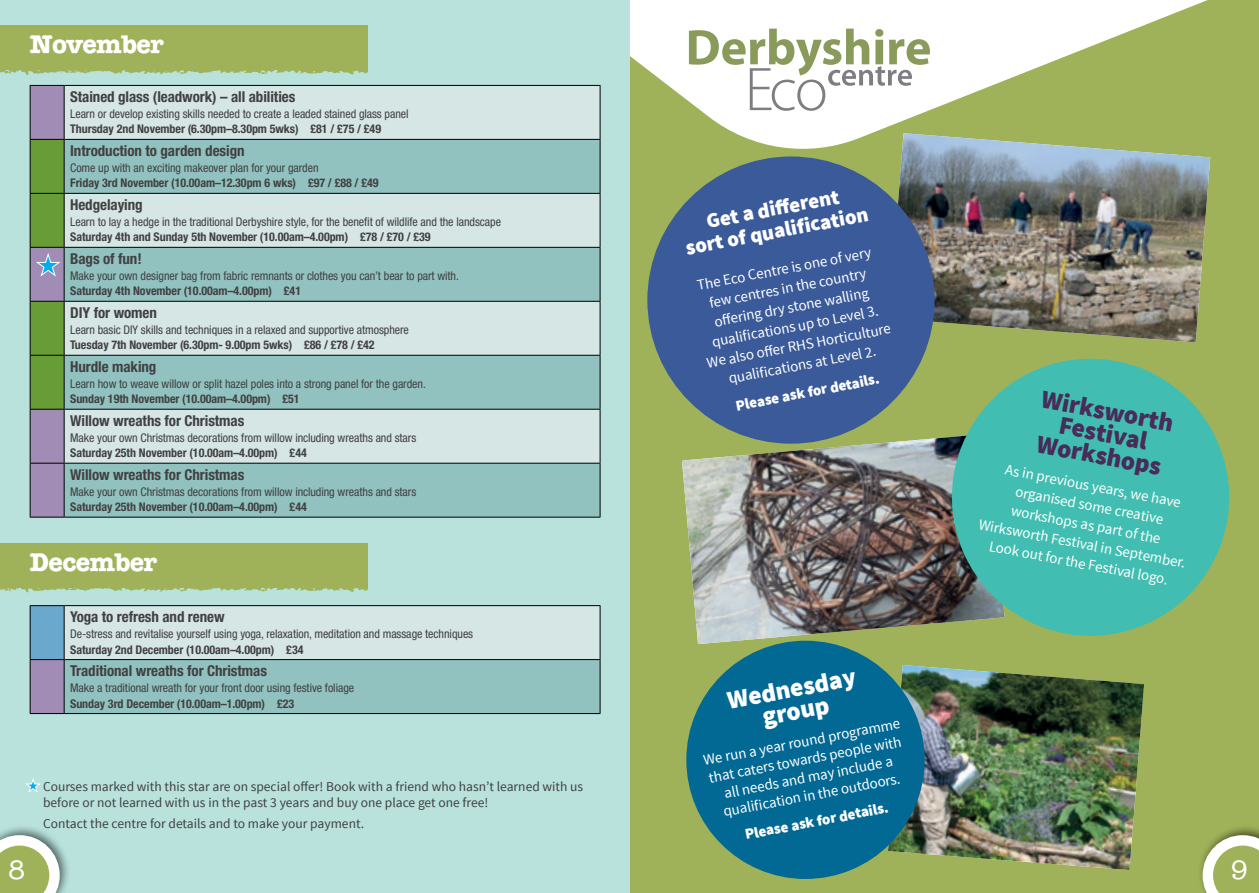
<style>
.page{position:relative;width:1259px;height:893px;background:#fff}
.page>*{position:absolute;margin:0;border:0;box-sizing:border-box;transform-origin:0 0}
.t1{font:500 27px "American Typewriter Std";color:#fff}
.t2{font:700 25.95px "American Typewriter Std";letter-spacing:-.02em;color:#fff}
.t3{font:900 25.5px/22.5px "Source Sans Pro";color:#482c59;text-align:center}
.t4{font:900 25.5px/22.5px "Source Sans Pro";color:#fff;text-align:center}
.t5{font:900 21px/22.5px "Source Sans Pro";color:#fff;text-align:center}
.t6{font:15px/19.5px "Source Sans Pro";color:#fff;text-align:center}
.t7{font:700 condensed 15px "Helvetica Neue LT Std";letter-spacing:-.005em;color:#414042}
.t8{font:900 15px "Source Sans Pro";color:#fff}
.t9{font:13.5px/16.5px "Source Sans Pro";color:#414042}
.t10{font:condensed 12px "Helvetica Neue LT Std";letter-spacing:-.005em;color:#414042}
.t11{font:700 condensed 12px "Helvetica Neue LT Std";letter-spacing:-.005em;color:#414042}
</style>
<div class="page">
<div style="left:629px;top:0;width:630px;height:893px;background:#a0b259"></div>
<svg style="left:629px;top:0;width:582px;height:158px;fill:#fbfcf9"></svg>
<svg style="left:689px;top:29px;width:241px;height:82px;background:#dee2d5"></svg>
<div style="left:1197px;top:824px;width:62px;height:69px;background:#000;opacity:.55"></div>
<svg style="left:1202px;top:835px;width:57px;height:58px"></svg>
<div style="left:0;top:0;width:629px;height:893px;background:#b9e2dc"></div>
<div style="left:0;top:824px;width:71px;height:69px;background:#000;opacity:.55"></div>
<svg style="left:0;top:835px;width:60px;height:58px;background:#b7c691"></svg>
<div style="left:65px;top:86px;width:535px;height:53px;background:#d5e6e4"></div>
<svg style="left:65px;top:140px;width:535px;height:377px;background:#add0cd"></svg>
<hr style="left:64px;top:85px;width:536px;height:1px;background:#000">
<hr style="left:64px;top:86px;width:1px;height:53px;background:#000">
<hr style="left:600px;top:86px;width:1px;height:53px;background:#000">
<hr style="left:64px;top:139px;width:536px;height:1px;background:#000">
<hr style="left:64px;top:140px;width:1px;height:53px;background:#000">
<hr style="left:600px;top:140px;width:1px;height:53px;background:#000">
<hr style="left:64px;top:193px;width:536px;height:1px;background:#000">
<hr style="left:64px;top:194px;width:1px;height:53px;background:#000">
<hr style="left:600px;top:194px;width:1px;height:53px;background:#000">
<hr style="left:64px;top:247px;width:536px;height:1px;background:#000">
<hr style="left:64px;top:248px;width:1px;height:53px;background:#000">
<hr style="left:600px;top:248px;width:1px;height:53px;background:#000">
<hr style="left:64px;top:301px;width:536px;height:1px;background:#000">
<hr style="left:64px;top:302px;width:1px;height:53px;background:#000">
<hr style="left:600px;top:302px;width:1px;height:53px;background:#000">
<hr style="left:64px;top:355px;width:536px;height:1px;background:#000">
<hr style="left:64px;top:356px;width:1px;height:53px;background:#000">
<hr style="left:600px;top:356px;width:1px;height:53px;background:#000">
<hr style="left:64px;top:409px;width:536px;height:1px;background:#000">
<hr style="left:64px;top:410px;width:1px;height:53px;background:#000">
<hr style="left:600px;top:410px;width:1px;height:53px;background:#000">
<hr style="left:64px;top:463px;width:536px;height:1px;background:#000">
<hr style="left:64px;top:464px;width:1px;height:53px;background:#000">
<hr style="left:600px;top:464px;width:1px;height:53px;background:#000">
<hr style="left:30px;top:517px;width:34px;height:1px;background:#000">
<hr style="left:64px;top:517px;width:536px;height:1px;background:#000">
<svg style="left:30px;top:85px;width:34px;height:432px;background:#7d8e70"></svg>
<svg style="left:0;top:70px;width:368px;height:5px"></svg>
<div style="left:0;top:26px;width:368px;height:44px;background:#a0b259"></div>
<svg style="left:0;top:587px;width:368px;height:6px"></svg>
<div style="left:0;top:543px;width:368px;height:44px;background:#a0b259"></div>
<div style="left:30px;top:606px;width:34px;height:54px;background:#6ba8cd"></div>
<div style="left:64px;top:606px;width:536px;height:54px;background:#d5e6e4"></div>
<div style="left:30px;top:660px;width:34px;height:53px;background:#a08cb5"></div>
<div style="left:64px;top:660px;width:536px;height:53px;background:#91c2bf"></div>
<hr style="left:30px;top:605px;width:34px;height:1px;background:#000">
<hr style="left:30px;top:606px;width:1px;height:53px;background:#000">
<hr style="left:64px;top:605px;width:536px;height:1px;background:#000">
<hr style="left:64px;top:606px;width:1px;height:53px;background:#000">
<hr style="left:600px;top:606px;width:1px;height:53px;background:#000">
<hr style="left:30px;top:659px;width:34px;height:1px;background:#000">
<hr style="left:30px;top:660px;width:1px;height:53px;background:#000">
<hr style="left:64px;top:659px;width:536px;height:1px;background:#000">
<hr style="left:64px;top:660px;width:1px;height:53px;background:#000">
<hr style="left:600px;top:660px;width:1px;height:53px;background:#000">
<hr style="left:30px;top:713px;width:34px;height:1px;background:#000">
<hr style="left:64px;top:713px;width:536px;height:1px;background:#000">
<svg style="left:25px;top:778px;width:16px;height:15px"></svg>
<img style="left:889px;top:133px;width:321px;height:209px">
<img style="left:888px;top:665px;width:256px;height:205px">
<img style="left:682px;top:434px;width:251px;height:210px">
<div style="left:647px;top:156px;width:287px;height:288px;background:#3a5a99;border-radius:50%"></div>
<svg style="left:933px;top:340px;width:297px;height:296px;fill:#41beb1"></svg>
<div style="left:686px;top:641px;width:238px;height:238px;background:#026995;border-radius:50%"></div>
<h2 class="t2" style="left:30px;top:29px;width:136px">November</h2>
<p class="t7" style="left:70px;top:88px;width:227px">Stained glass (leadwork) – all abilities</p>
<p class="t10" style="left:70px;top:107px;width:340px">Learn or develop existing skills needed to create a leaded stained glass panel</p>
<p class="t11" style="left:70px;top:122px;width:312px">Thursday 2nd November (6.30pm–8.30pm 5wks) £81 / £75 / £49</p>
<p class="t7" style="left:70px;top:142px;width:176px">Introduction to garden design</p>
<p class="t10" style="left:70px;top:161px;width:250px">Come up with an exciting makeover plan for your garden</p>
<p class="t11" style="left:70px;top:176px;width:310px">Friday 3rd November (10.00am–12.30pm 6 wks) £97 / £88 / £49</p>
<p class="t7" style="left:70px;top:196px;width:74px">Hedgelaying</p>
<p class="t10" style="left:70px;top:214px;width:432px">Learn to lay a hedge in the traditional Derbyshire style, for the benefit of wildlife and the landscape</p>
<p class="t11" style="left:70px;top:230px;width:362px">Saturday 4th and Sunday 5th November (10.00am–4.00pm) £78 / £70 / £39</p>
<p class="t7" style="left:70px;top:250px;width:73px">Bags of fun!</p>
<p class="t10" style="left:70px;top:268px;width:390px">Make your own designer bag from fabric remnants or clothes you can’t bear to part with.</p>
<p class="t11" style="left:70px;top:284px;width:232px">Saturday 4th November (10.00am–4.00pm) £41</p>
<p class="t7" style="left:70px;top:304px;width:88px">DIY for women</p>
<p class="t10" style="left:70px;top:322px;width:340px">Learn basic DIY skills and techniques in a relaxed and supportive atmosphere</p>
<p class="t11" style="left:70px;top:338px;width:306px">Tuesday 7th November (6.30pm- 9.00pm 5wks) £86 / £78 / £42</p>
<p class="t7" style="left:70px;top:358px;width:88px">Hurdle making</p>
<p class="t10" style="left:70px;top:376px;width:357px">Learn how to weave willow or split hazel poles into a strong panel for the garden.</p>
<p class="t11" style="left:70px;top:392px;width:231px">Sunday 19th November (10.00am–4.00pm) £51</p>
<p class="t7" style="left:70px;top:411px;width:176px">Willow wreaths for Christmas</p>
<p class="t10" style="left:70px;top:430px;width:348px">Make your own Christmas decorations from willow including wreaths and stars</p>
<p class="t11" style="left:70px;top:446px;width:238px">Saturday 25th November (10.00am–4.00pm) £44</p>
<p class="t7" style="left:70px;top:465px;width:176px">Willow wreaths for Christmas</p>
<p class="t10" style="left:70px;top:484px;width:348px">Make your own Christmas decorations from willow including wreaths and stars</p>
<p class="t11" style="left:70px;top:500px;width:238px">Saturday 25th November (10.00am–4.00pm) £44</p>
<h2 class="t2" style="left:30px;top:547px;width:129px">December</h2>
<p class="t7" style="left:70px;top:608px;width:156px">Yoga to refresh and renew</p>
<p class="t10" style="left:70px;top:627px;width:404px">De-stress and revitalise yourself using yoga, relaxation, meditation and massage techniques</p>
<p class="t11" style="left:70px;top:642px;width:235px">Saturday 2nd December (10.00am–4.00pm) £34</p>
<p class="t7" style="left:70px;top:662px;width:198px">Traditional wreaths for Christmas</p>
<p class="t10" style="left:70px;top:681px;width:286px">Make a traditional wreath for your front door using festive foliage</p>
<p class="t11" style="left:70px;top:696px;width:226px">Sunday 3rd December (10.00am–1.00pm) £23</p>
<h1 class="t1" style="left:8px;top:855px;width:19px">8</h1>
<p class="t9" style="left:43px;top:778px;width:542px">Courses marked with this star are on special offer! Book with a friend who hasn’t learned with us before or not learned with us in the past 3 years and buy one place get one free!</p>
<p class="t9" style="left:43px;top:815px;width:322px">Contact the centre for details and to make your payment.</p>
<p class="t9" style="left:59px;top:821px;width:323px">Visit www.wirksworthfestival.co.uk for full Festival details</p>
<h3 class="t5" style="left:679px;top:216px;width:187px;rotate:-11deg">Get a diff erent<br>sort of qualifi cation</h3>
<p class="t6" style="left:690px;top:277px;width:188px;rotate:-11deg">The Eco Centre is one of very few centres in the country<br>off ering dry stone walling qualifi cations up to Level 3.<br>We also off er RHS Horticulture qualifi cations at Level 2.</p>
<p class="t8" style="left:734px;top:396px;width:147px;rotate:-11deg">Please ask for details.</p>
<h3 class="t4" style="left:726px;top:691px;width:132px;rotate:-11deg">Wednesday group</h3>
<p class="t6" style="left:702px;top:752px;width:201px;line-height:18px;rotate:-11deg">We run a year round programme that caters towards people with all needs and may include a qualifi cation in the outdoors.</p>
<p class="t8" style="left:743px;top:825px;width:147px;rotate:-11deg">Please ask for details.</p>
<h3 class="t3" style="left:1043px;top:388px;width:135px;rotate:11deg">Wirksworth<br>Festival<br>Workshops</h3>
<p class="t6" style="left:992px;top:457px;width:212px;rotate:11deg">As in previous years, we have organised some creative workshops as part of the<br>Wirksworth Festival in September.<br>Look out for the Festival logo.</p>
<h1 class="t1" style="left:1230px;top:855px;width:19px">9</h1>
</div>
